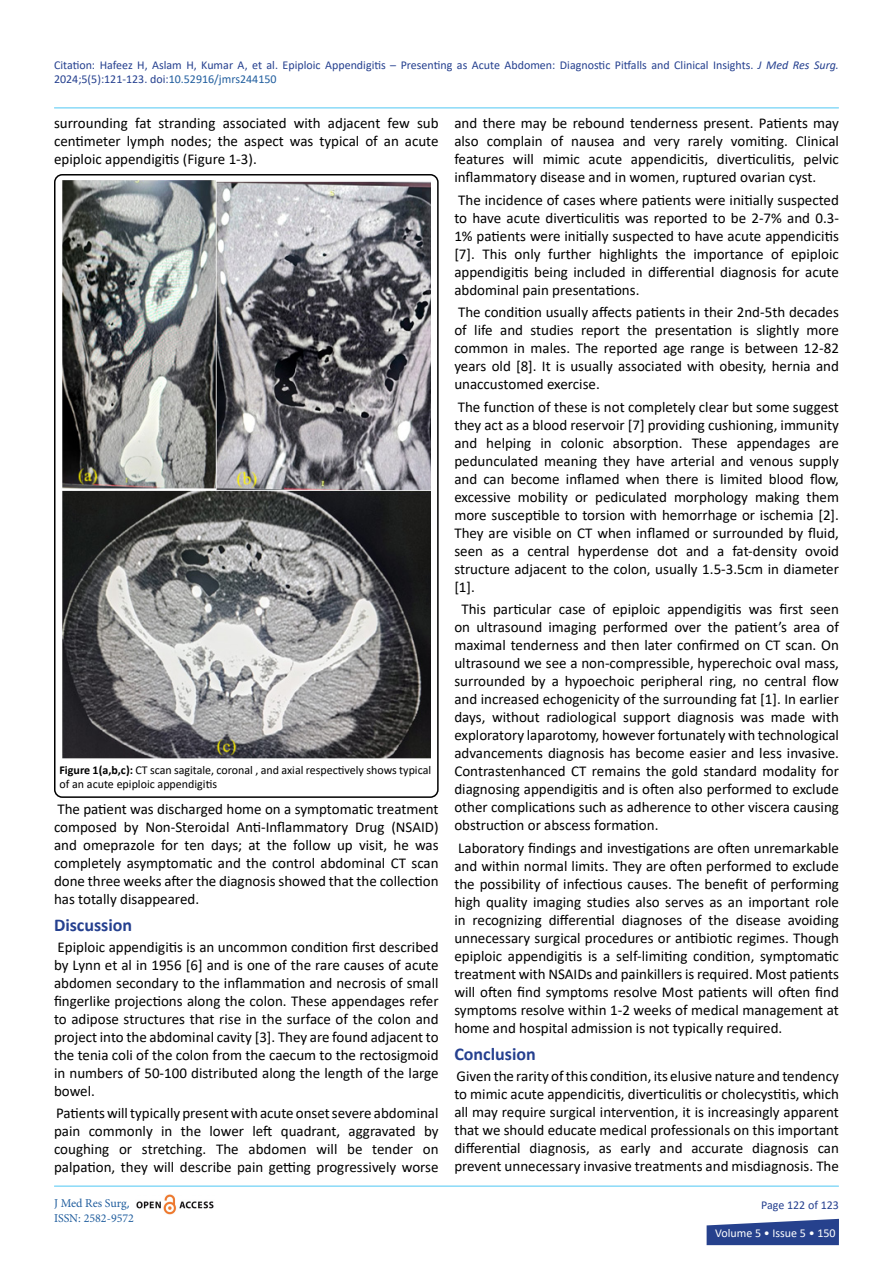
<style>
.page{position:relative;width:893px;height:1263px;background:#fff}
.page>*{position:absolute;margin:0;border:0;box-sizing:border-box;transform-origin:0 0}
.t1{font:700 18px "Calibri";color:#25408f}
.t2{font:15px/18px "Calibri";color:#000;text-align:justify}
.t3{font:12px/14.4px "Calibri";color:#25408f}
.t4{font:12px/14.4px "Calibri";color:#000}
.t5{font:12px/15px "Minion Pro";color:#215e9e}
.t6{font:12px "Calibri";color:#fff}
.s1{font-style:italic}
.s2{color:#215e9e}
.s3{font-weight:700}
.s4{font-family:"Calibri"}
</style>
<div class="page">
<svg style="left:707px;top:1219px;width:132px;height:26px;background:#40579a"></svg>
<hr style="left:54px;top:107px;width:785px;height:1px;background:#00aeef">
<hr style="left:54px;top:1186px;width:785px;height:1px;background:#00aeef">
<img style="left:136px;top:1194px;width:78px;height:21px">
<div style="left:54px;top:174px;width:385px;height:624px;border:2px solid #000;border-radius:8px"></div>
<img style="left:62px;top:180px;width:369px;height:579px">
<p class="t3" style="left:54px;top:58px;width:786px">Citation: Hafeez H, Aslam H, Kumar A, et al. Epiploic Appendigitis – Presenting as Acute Abdomen: Diagnostic Pitfalls and Clinical Insights. <span class="s1">J Med Res Surg.<br></span>2024;5(5):121-123. doi:<span class="s2">10.52916/jmrs244150</span></p>
<p class="t2" style="left:54px;top:114px;width:386px">surrounding fat stranding associated with adjacent few sub centimeter lymph nodes; the aspect was typical of an acute epiploic appendigitis (Figure 1-3).</p>
<p class="t4" style="left:59px;top:762px;width:373px"><span class="s3">Figure 1(a,b,c):</span> CT scan sagitale, coronal , and axial respectively shows typical of an acute epiploic appendigitis</p>
<p class="t2" style="left:54px;top:799px;width:386px">The patient was discharged home on a symptomatic treatment composed by Non-Steroidal Anti-Inflammatory Drug (NSAID) and omeprazole for ten days; at the follow up visit, he was completely asymptomatic and the control abdominal CT scan done three weeks after the diagnosis showed that the collection has totally disappeared.</p>
<p class="t1" style="left:54px;top:912px;width:80px">Discussion</p>
<p class="t2" style="left:54px;top:937px;width:386px">Epiploic appendigitis is an uncommon condition first described by Lynn et al in 1956 [6] and is one of the rare causes of acute abdomen secondary to the inflammation and necrosis of small fingerlike projections along the colon. These appendages refer to adipose structures that rise in the surface of the colon and project into the abdominal cavity [3]. They are found adjacent to the tenia coli of the colon from the caecum to the rectosigmoid in numbers of 50-100 distributed along the length of the large bowel.</p>
<p class="t2" style="left:54px;top:1104px;width:386px">Patients will typically present with acute onset severe abdominal pain commonly in the lower left quadrant, aggravated by coughing or stretching. The abdomen will be tender on palpation, they will describe pain getting progressively worse</p>
<p class="t5" style="left:54px;top:1196px;width:82px">J Med Res Surg<span class="s4">,<br></span>ISSN: 2582-9572</p>
<p class="t2" style="left:454px;top:114px;width:386px">and there may be rebound tenderness present. Patients may also complain of nausea and very rarely vomiting. Clinical features will mimic acute appendicitis, diverticulitis, pelvic inflammatory disease and in women, ruptured ovarian cyst.</p>
<p class="t2" style="left:454px;top:190px;width:386px">The incidence of cases where patients were initially suspected to have acute diverticulitis was reported to be 2-7% and 0.3- 1% patients were initially suspected to have acute appendicitis [7]. This only further highlights the importance of epiploic appendigitis being included in differential diagnosis for acute abdominal pain presentations.</p>
<p class="t2" style="left:454px;top:303px;width:386px">The condition usually affects patients in their 2nd-5th decades of life and studies report the presentation is slightly more common in males. The reported age range is between 12-82 years old [8]. It is usually associated with obesity, hernia and unaccustomed exercise.</p>
<p class="t2" style="left:454px;top:397px;width:386px">The function of these is not completely clear but some suggest they act as a blood reservoir [7] providing cushioning, immunity and helping in colonic absorption. These appendages are pedunculated meaning they have arterial and venous supply and can become inflamed when there is limited blood flow, excessive mobility or pediculated morphology making them more susceptible to torsion with hemorrhage or ischemia [2].<br>They are visible on CT when inflamed or surrounded by fluid, seen as a central hyperdense dot and a fat-density ovoid structure adjacent to the colon, usually 1.5-3.5cm in diameter [1].</p>
<p class="t2" style="left:454px;top:600px;width:386px;text-indent:7px">This particular case of epiploic appendigitis was first seen on ultrasound imaging performed over the patient’s area of maximal tenderness and then later confirmed on CT scan. On ultrasound we see a non-compressible, hyperechoic oval mass, surrounded by a hypoechoic peripheral ring, no central flow and increased echogenicity of the surrounding fat [1]. In earlier days, without radiological support diagnosis was made with exploratory laparotomy, however fortunately with technological advancements diagnosis has become easier and less invasive.<br>Contrastenhanced CT remains the gold standard modality for diagnosing appendigitis and is often also performed to exclude other complications such as adherence to other viscera causing obstruction or abscess formation.</p>
<p class="t2" style="left:454px;top:838px;width:386px">Laboratory findings and investigations are often unremarkable and within normal limits. They are often performed to exclude the possibility of infectious causes. The benefit of performing high quality imaging studies also serves as an important role in recognizing differential diagnoses of the disease avoiding unnecessary surgical procedures or antibiotic regimes. Though epiploic appendigitis is a self-limiting condition, symptomatic treatment with NSAIDs and painkillers is required. Most patients will often find symptoms resolve Most patients will often find symptoms resolve within 1-2 weeks of medical management at home and hospital admission is not typically required.</p>
<p class="t1" style="left:454px;top:1041px;width:83px">Conclusion</p>
<p class="t2" style="left:454px;top:1066px;width:386px">Given the rarity of this condition, its elusive nature and tendency to mimic acute appendicitis, diverticulitis or cholecystitis, which all may require surgical intervention, it is increasingly apparent that we should educate medical professionals on this important differential diagnosis, as early and accurate diagnosis can prevent unnecessary invasive treatments and misdiagnosis. The</p>
<p class="t3" style="left:761px;top:1197px;width:79px">Page 122 of 123</p>
<p class="t6" style="left:715px;top:1225px;width:122px">Volume 5 • Issue 5 • 150</p>
</div>
